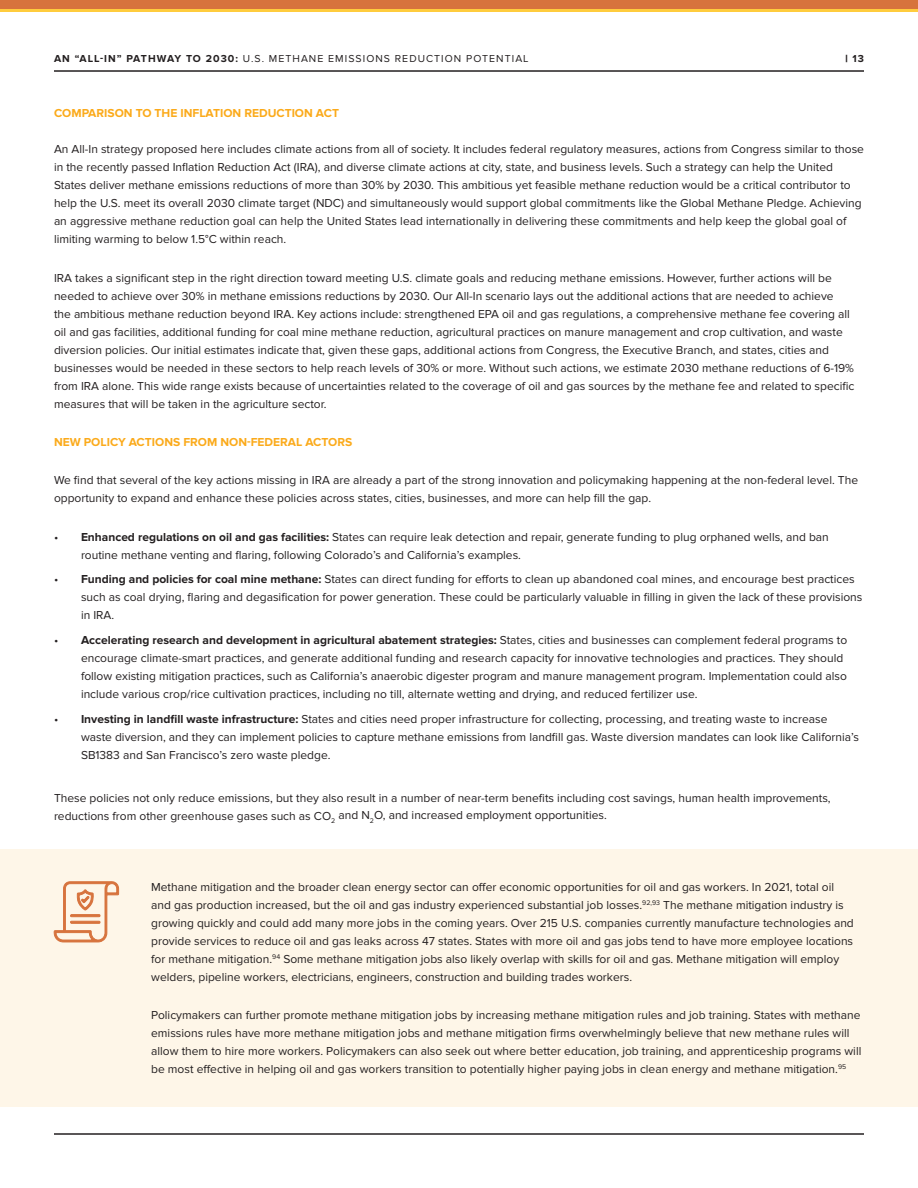
<style>
.page{position:relative;width:918px;height:1188px;background:#fff}
.page>*{position:absolute;margin:0;border:0;box-sizing:border-box;transform-origin:0 0}
.t1{font:12px/18px "Proxima Nova";color:#231f20}
.t2{font:700 12px "Proxima Nova";color:#fbaa1b}
.t3{font:10.5px "Proxima Nova";letter-spacing:.1em;color:#231f20}
.t4{font:700 10.5px "Proxima Nova";color:#231f20}
.s1{font-weight:700}
.s2{font-weight:900}
</style>
<div class="page">
<hr style="left:54px;top:70px;width:810px;height:2px;background:#231f20">
<div style="left:0;top:0;width:918px;height:9px;background:#d7733d"></div>
<hr style="left:54px;top:1133px;width:810px;height:2px;background:#231f20">
<hr style="left:0;top:9px;width:918px;height:3px;background:#ffcc3e">
<div style="left:0;top:850px;width:918px;height:257px;background:#fef6e8"></div>
<svg style="left:54px;top:881px;width:65px;height:61px"></svg>
<p class="t3" style="left:54px;top:53px;width:476px"><span class="s1">AN “ALL-IN” PATHWAY TO 2030:</span> U.S. METHANE EMISSIONS REDUCTION POTENTIAL</p>
<p class="t4" style="left:845px;top:53px;width:20px"><span class="s2">|</span> 13</p>
<p class="t2" style="left:54px;top:107px;width:287px">COMPARISON TO THE INFLATION REDUCTION ACT</p>
<p class="t1" style="left:54px;top:141px;width:812px">An All-In strategy proposed here includes climate actions from all of society. It includes federal regulatory measures, actions from Congress similar to those in the recently passed Inflation Reduction Act (IRA), and diverse climate actions at city, state, and business levels. Such a strategy can help the United States deliver methane emissions reductions of more than 30% by 2030. This ambitious yet feasible methane reduction would be a critical contributor to help the U.S. meet its overall 2030 climate target (NDC) and simultaneously would support global commitments like the Global Methane Pledge. Achieving an aggressive methane reduction goal can help the United States lead internationally in delivering these commitments and help keep the global goal of limiting warming to below 1.5°C within reach.</p>
<p class="t1" style="left:54px;top:269px;width:802px">IRA takes a significant step in the right direction toward meeting U.S. climate goals and reducing methane emissions. However, further actions will be needed to achieve over 30% in methane emissions reductions by 2030. Our All-In scenario lays out the additional actions that are needed to achieve<br>the ambitious methane reduction beyond IRA. Key actions include: strengthened EPA oil and gas regulations, a comprehensive methane fee covering all oil and gas facilities, additional funding for coal mine methane reduction, agricultural practices on manure management and crop cultivation, and waste diversion policies. Our initial estimates indicate that, given these gaps, additional actions from Congress, the Executive Branch, and states, cities and businesses would be needed in these sectors to help reach levels of 30% or more. Without such actions, we estimate 2030 methane reductions of 6-19% from IRA alone. This wide range exists because of uncertainties related to the coverage of oil and gas sources by the methane fee and related to specific measures that will be taken in the agriculture sector.</p>
<p class="t2" style="left:54px;top:435px;width:300px">NEW POLICY ACTIONS FROM NON-FEDERAL ACTORS</p>
<p class="t1" style="left:54px;top:471px;width:806px">We find that several of the key actions missing in IRA are already a part of the strong innovation and policymaking happening at the non-federal level. The opportunity to expand and enhance these policies across states, cities, businesses, and more can help fill the gap.</p>
<p class="t1" style="left:81px;top:528px;width:749px;text-indent:-27px">• <span class="s1">Enhanced regulations on oil and gas facilities:</span> States can require leak detection and repair, generate funding to plug orphaned wells, and ban routine methane venting and flaring, following Colorado’s and California’s examples.</p>
<p class="t1" style="left:81px;top:570px;width:783px;text-indent:-27px">• <span class="s1">Funding and policies for coal mine methane:</span> States can direct funding for efforts to clean up abandoned coal mines, and encourage best practices such as coal drying, flaring and degasification for power generation. These could be particularly valuable in filling in given the lack of these provisions in IRA.</p>
<p class="t1" style="left:81px;top:631px;width:768px;text-indent:-27px">• <span class="s1">Accelerating research and development in agricultural abatement strategies:</span> States, cities and businesses can complement federal programs to encourage climate-smart practices, and generate additional funding and research capacity for innovative technologies and practices. They should follow existing mitigation practices, such as California’s anaerobic digester program and manure management program. Implementation could also include various crop/rice cultivation practices, including no till, alternate wetting and drying, and reduced fertilizer use.</p>
<p class="t1" style="left:81px;top:710px;width:780px;text-indent:-27px">• <span class="s1">Investing in landfill waste infrastructure:</span> States and cities need proper infrastructure for collecting, processing, and treating waste to increase waste diversion, and they can implement policies to capture methane emissions from landfill gas. Waste diversion mandates can look like California’s<br>SB1383 and San Francisco’s zero waste pledge.</p>
<p class="t1" style="left:54px;top:789px;width:778px">These policies not only reduce emissions, but they also result in a number of near-term benefits including cost savings, human health improvements, reductions from other greenhouse gases such as CO<sub>2</sub> and N<sub>2</sub>O, and increased employment opportunities.</p>
<p class="t1" style="left:151px;top:878px;width:704px">Methane mitigation and the broader clean energy sector can offer economic opportunities for oil and gas workers. In 2021, total oil and gas production increased, but the oil and gas industry experienced substantial job losses.<sup>92,93</sup> The methane mitigation industry is growing quickly and could add many more jobs in the coming years. Over 215 U.S. companies currently manufacture technologies and provide services to reduce oil and gas leaks across 47 states. States with more oil and gas jobs tend to have more employee locations for methane mitigation.<sup>94</sup> Some methane mitigation jobs also likely overlap with skills for oil and gas. Methane mitigation will employ welders, pipeline workers, electricians, engineers, construction and building trades workers.</p>
<p class="t1" style="left:151px;top:1006px;width:712px">Policymakers can further promote methane mitigation jobs by increasing methane mitigation rules and job training. States with methane emissions rules have more methane mitigation jobs and methane mitigation firms overwhelmingly believe that new methane rules will allow them to hire more workers. Policymakers can also seek out where better education, job training, and apprenticeship programs will be most effective in helping oil and gas workers transition to potentially higher paying jobs in clean energy and methane mitigation.<sup>95</sup></p>
</div>
